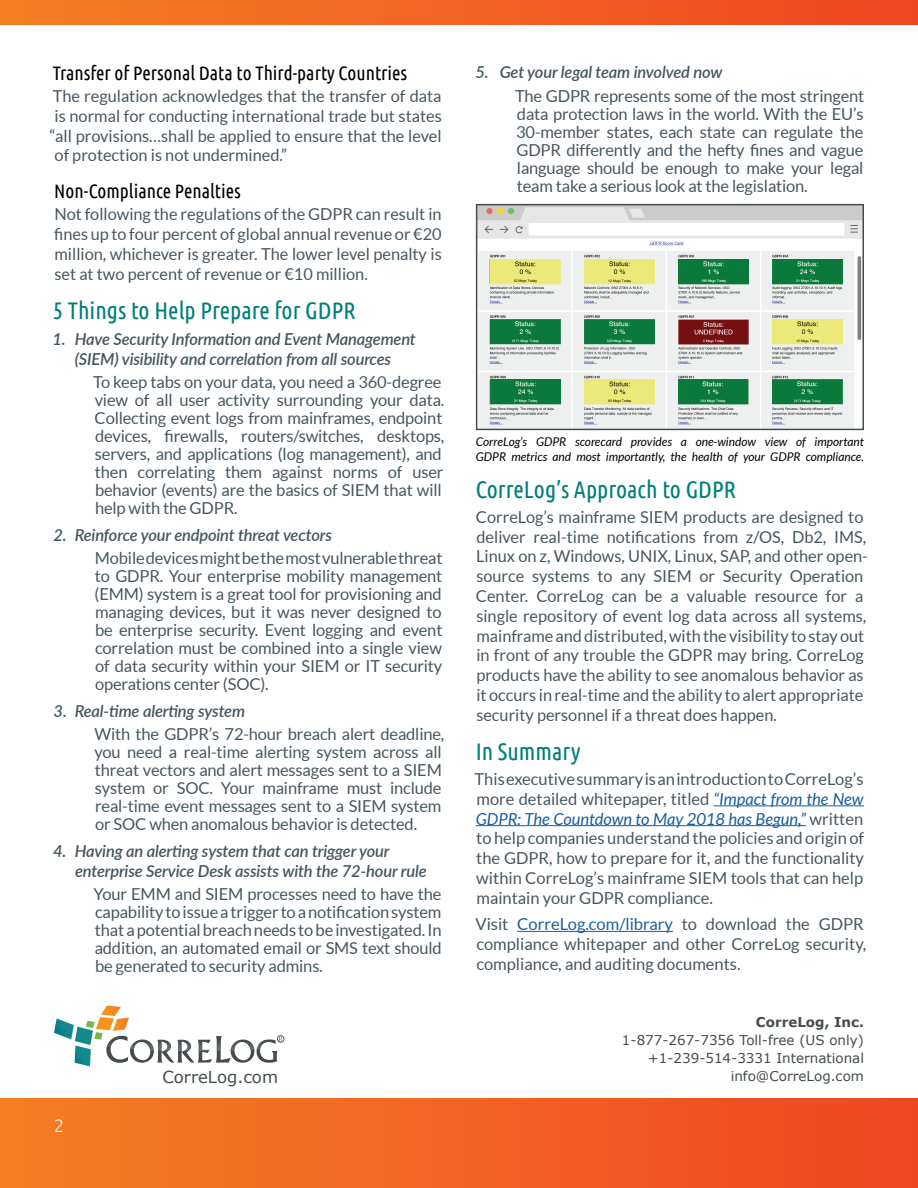
<style>
.page{position:relative;width:918px;height:1188px;background:#fff}
.page>*{position:absolute;margin:0;border:0;box-sizing:border-box;transform-origin:0 0}
.Header_16pt_17pt_Fra{font:24px "Ubuntu Condensed";color:#007e7a}
.Text_-_Franklin_Goth{font:19.5px "Ubuntu Condensed";color:#000}
.t1{font:300 18px "Ubuntu";color:#fff}
.sub-numbers{font:16.5px/18px "Lato";letter-spacing:-.01em;color:#45555f;text-align:justify}
.Text_-_Franklin_Goth-2{font:16.5px/19.8px "Lato";color:#45555f;text-align:justify}
.t2{font:italic 600 16.5px/19.8px "Lato";letter-spacing:-.01em;color:#45555f;text-align:center}
.t3{font:16.5px "Verdana";color:#444c4e}
.t4{font:13.5px "Verdana";color:#444c4e}
.t5{font:700 13.5px "Verdana";color:#444c4e}
.Footnote_text{font:italic 12px/15px "Lato";color:#000}
.s1{font-style:italic;color:#175d9e}
.s2{color:#175d9e}
</style>
<div class="page">
<div style="left:0;top:1098px;width:918px;height:90px;background:linear-gradient(to right,#f57e23,#f04722)"></div>
<div style="left:0;top:0;width:918px;height:24px;background:linear-gradient(to right,#f57e23,#f04722)"></div>
<hr style="left:714px;top:805px;width:150px;height:1px;background:#175d9e">
<hr style="left:476px;top:825px;width:330px;height:1px;background:#175d9e">
<hr style="left:517px;top:931px;width:156px;height:1px;background:#175d9e">
<img style="left:479px;top:241px;width:375px;height:186px">
<img style="left:678px;top:259px;width:70px;height:25px">
<img style="left:772px;top:259px;width:71px;height:25px">
<img style="left:772px;top:319px;width:71px;height:25px">
<img style="left:584px;top:319px;width:71px;height:25px">
<img style="left:490px;top:319px;width:71px;height:25px">
<img style="left:490px;top:259px;width:71px;height:25px">
<img style="left:584px;top:379px;width:71px;height:25px">
<img style="left:678px;top:379px;width:70px;height:25px">
<img style="left:490px;top:379px;width:71px;height:25px">
<img style="left:584px;top:259px;width:71px;height:25px">
<img style="left:772px;top:379px;width:71px;height:25px">
<hr style="left:858px;top:256px;width:3px;height:84px;background:#808180;border-radius:2px">
<svg style="left:479px;top:207px;width:382px;height:32px"></svg>
<div style="left:476px;top:204px;width:388px;height:226px;border:2px solid #434c4e"></div>
<svg style="left:54px;top:1005px;width:229px;height:61px"></svg>
<div style="left:277px;top:1035px;width:7px;height:7px;border:1px solid #57585a;border-radius:50%"></div>
<p class="Text_-_Franklin_Goth" style="left:53px;top:61px;width:356px">Transfer of Personal Data to Third-party Countries</p>
<p class="Text_-_Franklin_Goth-2" style="left:50px;top:86px;width:393px">The regulation acknowledges that the transfer of data is normal for conducting international trade but states “all provisions…shall be applied to ensure that the level of protection is not undermined.”</p>
<p class="Text_-_Franklin_Goth" style="left:54px;top:179px;width:188px">Non-Compliance Penalties</p>
<p class="Text_-_Franklin_Goth-2" style="left:54px;top:204px;width:389px">Not following the regulations of the GDPR can result in fines up to four percent of global annual revenue or €20 million, whichever is greater. The lower level penalty is set at two percent of revenue or €10 million.</p>
<p class="Header_16pt_17pt_Fra" style="left:53px;top:295px;width:304px">5 Things to Help Prepare for GDPR</p>
<p class="t2" style="left:52px;top:329px;width:365px">1. Have Security Information and Event Management (SIEM) visibility and correlation from all sources</p>
<p class="sub-numbers" style="left:93px;top:373px;width:353px;text-align:left">To keep tabs on your data, you need a 360-degree view of all user activity surrounding your data.<br>Collecting event logs from mainframes, endpoint devices, firewalls, routers/switches, desktops, servers, and applications (log management), and then correlating them against norms of user behavior (events) are the basics of SIEM that will help with the GDPR.</p>
<p class="t2" style="left:53px;top:524px;width:280px">2. Reinforce your endpoint threat vectors</p>
<p class="sub-numbers" style="left:95px;top:549px;width:349px">Mobile devices might be the most vulnerable threat to GDPR. Your enterprise mobility management (EMM) system is a great tool for provisioning and managing devices, but it was never designed to be enterprise security. Event logging and event correlation must be combined into a single view of data security within your SIEM or IT security operations center (SOC).</p>
<p class="t2" style="left:54px;top:700px;width:193px">3. Real-time alerting system</p>
<p class="sub-numbers" style="left:94px;top:725px;width:351px;text-align:left">With the GDPR’s 72-hour breach alert deadline, you need a real-time alerting system across all threat vectors and alert messages sent to a SIEM system or SOC. Your mainframe must include real-time event messages sent to a SIEM system or SOC when anomalous behavior is detected.</p>
<p class="t2" style="left:75px;top:840px;width:353px;text-align:left;text-indent:-22px">4. Having an alerting system that can trigger your enterprise Service Desk assists with the 72-hour rule</p>
<p class="sub-numbers" style="left:94px;top:885px;width:350px">Your EMM and SIEM processes need to have the capability to issue a trigger to a notification system that a potential breach needs to be investigated. In addition, an automated email or SMS text should be generated to security admins.</p>
<p class="t2" style="left:475px;top:61px;width:249px">5. Get your legal team involved now</p>
<p class="sub-numbers" style="left:515px;top:86px;width:351px">The GDPR represents some of the most stringent data protection laws in the world. With the EU’s 30-member states, each state can regulate the GDPR differently and the hefty fines and vague language should be enough to make your legal team take a serious look at the legislation.</p>
<p class="Footnote_text" style="left:476px;top:434px;width:390px">CorreLog’s GDPR scorecard provides a one-window view of important<br>GDPR metrics and most importantly, the health of your GDPR compliance.</p>
<p class="Header_16pt_17pt_Fra" style="left:476px;top:474px;width:262px">CorreLog’s Approach to GDPR</p>
<p class="Text_-_Franklin_Goth-2" style="left:476px;top:507px;width:394px;text-align:left">CorreLog’s mainframe SIEM products are designed to deliver real-time notifications from z/OS, Db2, IMS, Linux on z, Windows, UNIX, Linux, SAP, and other open&shy;source systems to any SIEM or Security Operation Center. CorreLog can be a valuable resource for a single repository of event log data across all systems, mainframe and distributed, with the visibility to stay out in front of any trouble the GDPR may bring. CorreLog products have the ability to see anomalous behavior as it occurs in real-time and the ability to alert appropriate security personnel if a threat does happen.</p>
<p class="Header_16pt_17pt_Fra" style="left:476px;top:736px;width:106px">In Summary</p>
<p class="Text_-_Franklin_Goth-2" style="left:475px;top:769px;width:391px">This executive summary is an introduction to CorreLog’s more detailed whitepaper, titled <span class="s1">“Impact from the New GDPR: The Countdown to May 2018 has Begun,”</span> written to help companies understand the policies and origin of the GDPR, how to prepare for it, and the functionality within CorreLog’s mainframe SIEM tools that can help maintain your GDPR compliance.</p>
<p class="Text_-_Franklin_Goth-2" style="left:475px;top:914px;width:392px;text-align:left">Visit <span class="s2">CorreLog.com/library</span> to download the GDPR compliance whitepaper and other CorreLog security, compliance, and auditing documents.</p>
<p class="t5" style="left:756px;top:1013px;width:110px">CorreLog, Inc.</p>
<p class="t4" style="left:622px;top:1031px;width:244px">1-877-267-7356 Toll-free (US only)</p>
<p class="t4" style="left:648px;top:1049px;width:218px">+1-239-514-3331 International</p>
<p class="t1" style="left:54px;top:1115px;width:12px">2</p>
<p class="t3" style="left:162px;top:1065px;width:117px">CorreLog.com</p>
<p class="t4" style="left:731px;top:1067px;width:135px">info@CorreLog.com</p>
</div>
